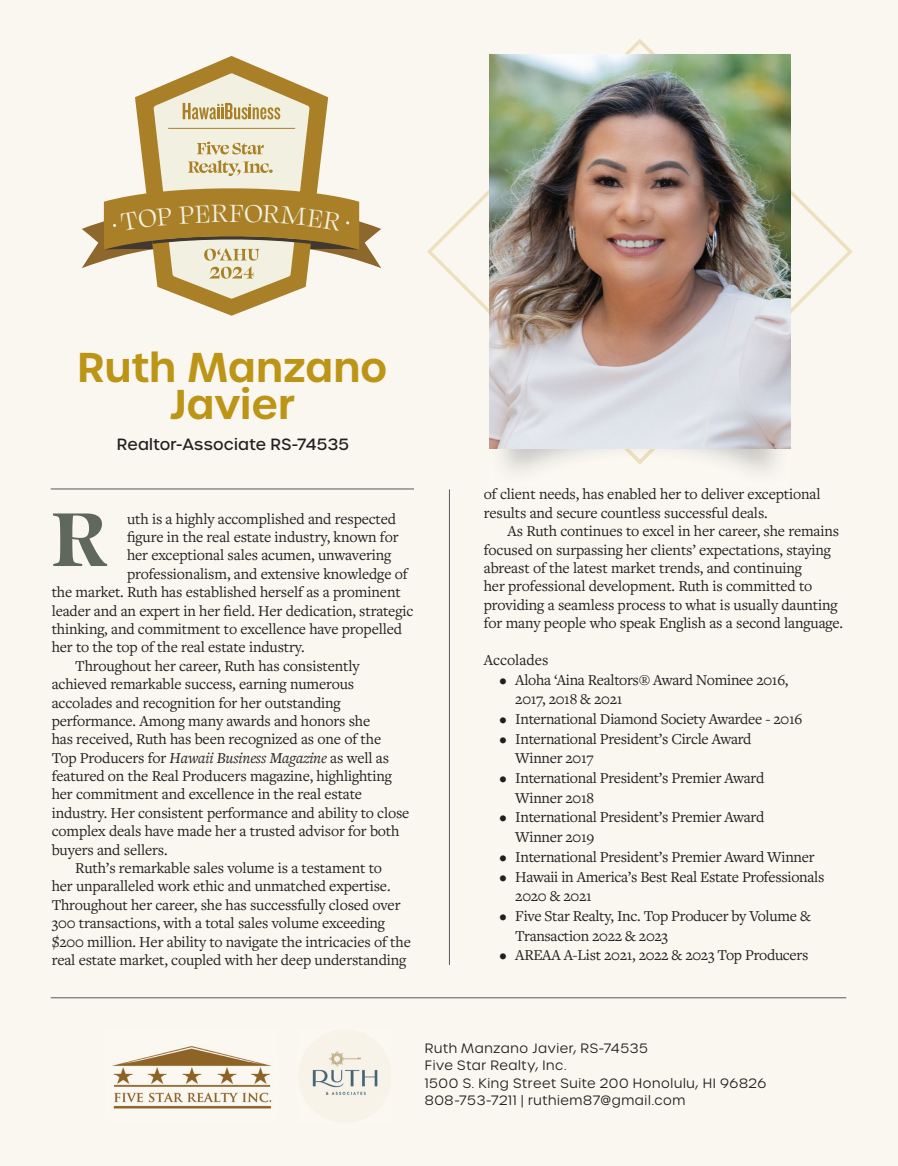
<style>
.page{position:relative;width:898px;height:1166px;background:#faf7f1}
.page>*{position:absolute;margin:0;border:0;box-sizing:border-box;transform-origin:0 0}
.t1{font:700 87.5px "Swear Display";color:#5f685a}
.t2{font:600 40.25px/36.8px "Urbane";color:#bc9517;text-align:center}
.t3{font:28.53px "Swear Display";color:#f2f1e1}
.t4{font:15.75px/18.4px "Freight Text Pro";letter-spacing:-.01em;color:#231f20}
.t5{font:500 15.75px "Urbane";letter-spacing:.015em;color:#231f20}
.t6{font:300 13.12px/17.5px "Urbane";letter-spacing:.045em;color:#231f20}
.s1{font-style:italic}
</style>
<div class="page">
<svg style="left:135px;top:56px;width:193px;height:259px;fill:#faf7f1"></svg>
<hr style="left:51px;top:488px;width:363px;height:1px;background:#57585a">
<div style="left:427px;top:39px;width:426px;height:425px;background:#faf7f1"></div>
<img style="left:491px;top:464px;width:298px;height:21px">
<img style="left:491px;top:449px;width:298px;height:15px">
<img style="left:489px;top:54px;width:301px;height:395px">
<hr style="left:449px;top:489px;width:1px;height:476px;background:#57585a">
<hr style="left:51px;top:997px;width:795px;height:1px;background:#57585a">
<img style="left:106px;top:1029px;width:172px;height:92px">
<img style="left:298px;top:1029px;width:93px;height:93px">
<svg style="left:82px;top:73px;width:299px;height:226px"></svg>
<h3 class="t3" style="left:229px;top:195px;width:17px">F</h3>
<h2 class="t2" style="left:77px;top:349px;width:312px">Ruth Manzano<br>Javier</h2>
<p class="t5" style="left:117px;top:433px;width:234px">Realtor-Associate RS-74535</p>
<p class="t4" style="left:127px;top:509px;width:270px">uth is a highly accomplished and respected</p>
<p class="t4" style="left:127px;top:527px;width:273px">figure in the real estate industry, known for</p>
<p class="t4" style="left:127px;top:545px;width:266px">her exceptional sales acumen, unwavering</p>
<p class="t4" style="left:127px;top:564px;width:282px">professionalism, and extensive knowledge of</p>
<p class="t4" style="left:52px;top:582px;width:351px">the market. Ruth has established herself as a prominent</p>
<p class="t4" style="left:52px;top:601px;width:363px">leader and an expert in her field. Her dedication, strategic</p>
<p class="t4" style="left:52px;top:619px;width:352px">thinking, and commitment to excellence have propelled</p>
<p class="t4" style="left:52px;top:637px;width:255px">her to the top of the real estate industry.</p>
<p class="t4" style="left:75px;top:656px;width:286px">Throughout her career, Ruth has consistently</p>
<p class="t4" style="left:52px;top:674px;width:304px">achieved remarkable success, earning numerous</p>
<p class="t4" style="left:52px;top:692px;width:291px">accolades and recognition for her outstanding</p>
<p class="t4" style="left:52px;top:711px;width:320px">performance. Among many awards and honors she</p>
<p class="t4" style="left:52px;top:729px;width:331px">has received, Ruth has been recognized as one of the</p>
<p class="t4" style="left:52px;top:748px;width:339px">Top Producers for <span class="s1">Hawaii Business Magazine</span> as well as</p>
<p class="t4" style="left:52px;top:766px;width:342px">featured on the Real Producers magazine, highlighting</p>
<p class="t4" style="left:52px;top:784px;width:312px">her commitment and excellence in the real estate</p>
<p class="t4" style="left:52px;top:803px;width:359px">industry. Her consistent performance and ability to close</p>
<p class="t4" style="left:52px;top:821px;width:349px">complex deals have made her a trusted advisor for both</p>
<p class="t4" style="left:52px;top:839px;width:117px">buyers and sellers.</p>
<p class="t4" style="left:75px;top:858px;width:308px">Ruth’s remarkable sales volume is a testament to</p>
<p class="t4" style="left:52px;top:876px;width:340px">her unparalleled work ethic and unmatched expertise.</p>
<p class="t4" style="left:52px;top:895px;width:350px">Throughout her career, she has successfully closed over</p>
<p class="t4" style="left:52px;top:913px;width:335px">300 transactions, with a total sales volume exceeding</p>
<p class="t4" style="left:52px;top:931px;width:361px">$200 million. Her ability to navigate the intricacies of the</p>
<p class="t4" style="left:52px;top:950px;width:356px">real estate market, coupled with her deep understanding</p>
<h1 class="t1" style="left:52px;top:481px;width:56px">R</h1>
<p class="t4" style="left:484px;top:484px;width:338px">of client needs, has enabled her to deliver exceptional results and secure countless successful deals.</p>
<p class="t4" style="left:484px;top:521px;width:361px;text-indent:24px">As Ruth continues to excel in her career, she remains focused on surpassing her clients’ expectations, staying abreast of the latest market trends, and continuing<br>her professional development. Ruth is committed to providing a seamless process to what is usually daunting for many people who speak English as a second language.</p>
<p class="t4" style="left:484px;top:650px;width:66px">Accolades</p>
<p class="t4" style="left:515px;top:669px;width:275px;line-height:19.6px;text-indent:-16px">• Aloha ‘Aina Realtors® Award Nominee 2016,<br>2017, 2018 &amp; 2021</p>
<p class="t4" style="left:499px;top:709px;width:304px">• International Diamond Society Awardee - 2016</p>
<p class="t4" style="left:515px;top:728px;width:238px;line-height:19.6px;text-indent:-16px">• International President’s Circle Award<br>Winner 2017</p>
<p class="t4" style="left:515px;top:767px;width:250px;line-height:19.6px;text-indent:-16px">• International President’s Premier Award<br>Winner 2018</p>
<p class="t4" style="left:515px;top:807px;width:250px;line-height:19.6px;text-indent:-16px">• International President’s Premier Award<br>Winner 2019</p>
<p class="t4" style="left:499px;top:847px;width:316px">• International President’s Premier Award Winner</p>
<p class="t4" style="left:515px;top:866px;width:310px;line-height:19.6px;text-indent:-16px">• Hawaii in America’s Best Real Estate Professionals<br>2020 &amp; 2021</p>
<p class="t4" style="left:515px;top:905px;width:297px;line-height:19.6px;text-indent:-16px">• Five Star Realty, Inc. Top Producer by Volume &amp;<br>Transaction 2022 &amp; 2023</p>
<p class="t4" style="left:499px;top:945px;width:310px">• AREAA A-List 2021, 2022 &amp; 2023 Top Producers</p>
<p class="t6" style="left:425px;top:1039px;width:343px">Ruth Manzano Javier, RS-74535<br>Five Star Realty, Inc.<br>1500 S. King Street Suite 200 Honolulu, HI 96826<br>808-753-7211 | ruthiem87@gmail.com</p>
</div>
